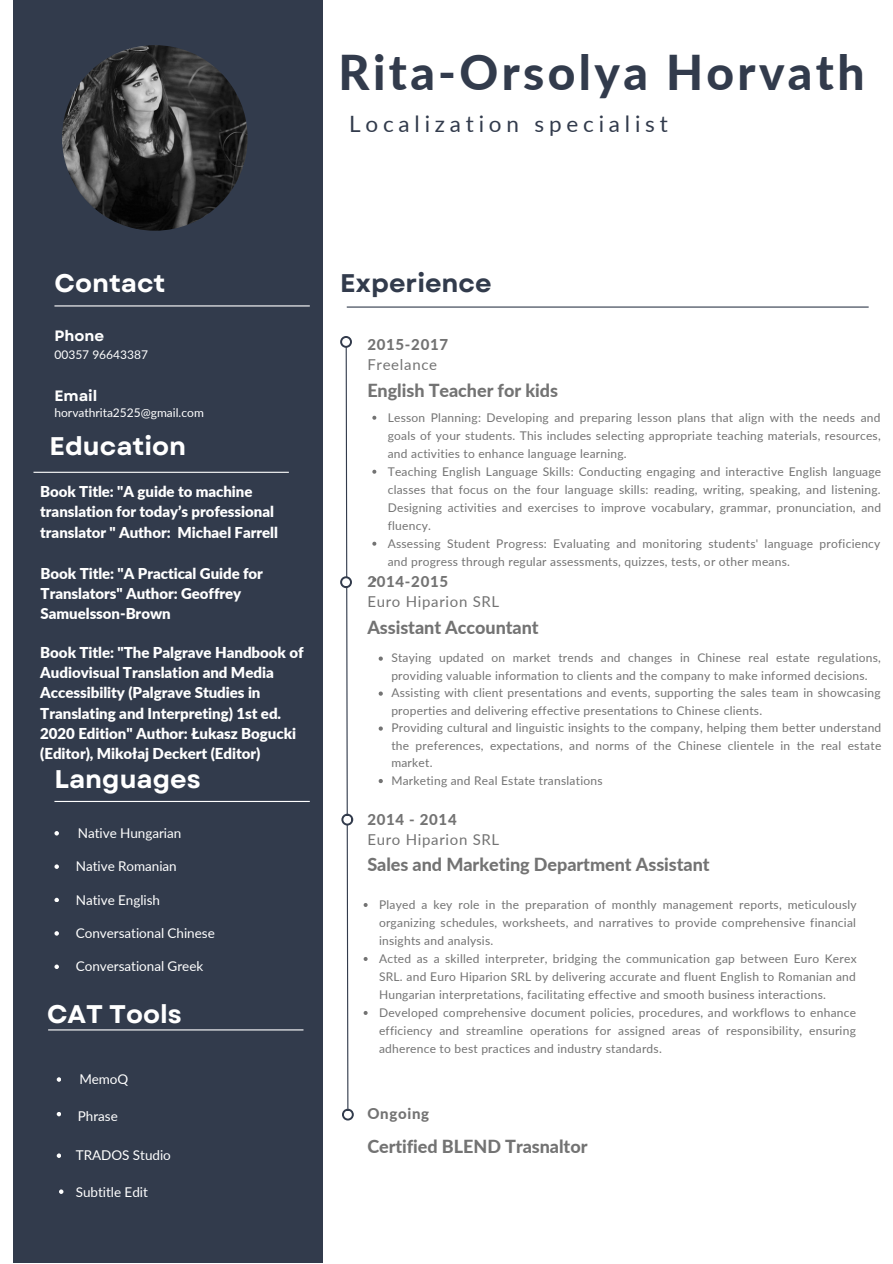
<style>
.page{position:relative;width:893px;height:1264px;background:#fff}
.page>*{position:absolute;margin:0;border:0;box-sizing:border-box;transform-origin:0 0}
.t1{font:800 48px "Lato";letter-spacing:.07em;color:#323b4c}
.t2{font:700 25.5px "Garet";color:#fff}
.t3{font:700 25.5px "Garet";color:#323b4c}
.t4{font:22.5px "Lato";letter-spacing:.215em;color:#323b4c}
.t5{font:800 18px "Lato";letter-spacing:-.005em;color:#737373}
.t6{font:900 15px/20.2px "Lato";letter-spacing:-.005em;color:#fff}
.t7{font:15px "Lato";letter-spacing:.045em;color:#737373}
.t8{font:800 15px "Lato";letter-spacing:.045em;color:#737373}
.t9{font:700 15px "Garet";color:#fff}
.t10{font:13.5px "Lato";letter-spacing:-.005em;color:#fff}
.t11{font:12px/18px "Lato";letter-spacing:.02em;color:#737373;text-align:justify}
.t12{font:12px "Lato";color:#fff}
</style>
<div class="page">
<div style="left:13px;top:0;width:310px;height:1262px;background:#323b4c"></div>
<hr style="left:54px;top:305px;width:256px;height:1px;background:#fff">
<hr style="left:33px;top:472px;width:256px;height:1px;background:#fff">
<hr style="left:347px;top:306px;width:521px;height:1px;background:#323b4c">
<svg style="left:345px;top:347px;width:4px;height:761px"></svg>
<svg style="left:340px;top:336px;width:12px;height:12px"></svg>
<div style="left:342px;top:338px;width:8px;height:7px;background:#fff;border-radius:50%"></div>
<svg style="left:340px;top:576px;width:12px;height:12px"></svg>
<div style="left:342px;top:578px;width:8px;height:8px;background:#fff;border-radius:50%"></div>
<svg style="left:341px;top:813px;width:12px;height:12px"></svg>
<div style="left:343px;top:815px;width:8px;height:8px;background:#fff;border-radius:50%"></div>
<img style="left:62px;top:45px;width:185px;height:186px;border-radius:50%">
<svg style="left:54px;top:831px;width:5px;height:4px"></svg>
<svg style="left:54px;top:864px;width:5px;height:4px"></svg>
<svg style="left:54px;top:897px;width:5px;height:5px"></svg>
<svg style="left:54px;top:931px;width:5px;height:4px"></svg>
<svg style="left:54px;top:964px;width:5px;height:4px"></svg>
<hr style="left:54px;top:801px;width:256px;height:1px;background:#fff">
<hr style="left:48px;top:1029px;width:255px;height:1px;background:#fff">
<svg style="left:372px;top:416px;width:4px;height:4px"></svg>
<svg style="left:372px;top:470px;width:4px;height:4px"></svg>
<svg style="left:372px;top:541px;width:4px;height:4px"></svg>
<svg style="left:372px;top:577px;width:4px;height:4px"></svg>
<svg style="left:378px;top:656px;width:5px;height:4px"></svg>
<svg style="left:378px;top:691px;width:5px;height:4px"></svg>
<svg style="left:378px;top:726px;width:5px;height:4px"></svg>
<svg style="left:378px;top:779px;width:5px;height:4px"></svg>
<svg style="left:363px;top:903px;width:4px;height:4px"></svg>
<svg style="left:57px;top:1077px;width:4px;height:4px"></svg>
<svg style="left:57px;top:1112px;width:4px;height:4px"></svg>
<svg style="left:57px;top:1153px;width:4px;height:4px"></svg>
<svg style="left:59px;top:1189px;width:4px;height:4px"></svg>
<svg style="left:342px;top:1108px;width:12px;height:12px"></svg>
<div style="left:344px;top:1110px;width:7px;height:8px;background:#fff;border-radius:50%"></div>
<p class="t1" style="left:338px;top:42px;width:527px">Rita-Orsolya Horvath</p>
<p class="t4" style="left:349px;top:110px;width:320px">Localization specialist</p>
<p class="t2" style="left:54px;top:265px;width:112px">Contact</p>
<p class="t9" style="left:54px;top:325px;width:51px">Phone</p>
<p class="t12" style="left:54px;top:347px;width:95px">00357 96643387</p>
<p class="t9" style="left:54px;top:385px;width:44px">Email</p>
<p class="t12" style="left:54px;top:405px;width:151px">horvathrita2525@gmail.com</p>
<p class="t2" style="left:50px;top:428px;width:138px">Education</p>
<p class="t6" style="left:40px;top:481px;width:239px">Book Title: "A guide to machine translation for today’s professional translator " Author: Michael Farrell</p>
<p class="t6" style="left:41px;top:562px;width:224px">Book Title: "A Practical Guide for<br>Translators" Author: Geoffrey<br>Samuelsson-Brown</p>
<p class="t6" style="left:40px;top:641px;width:265px">Book Title: "The Palgrave Handbook of Audiovisual Translation and Media Accessibility (Palgrave Studies in Translating and Interpreting) 1st ed.<br>2020 Edition" Author: Łukasz Bogucki (Editor), Mikołaj Deckert (Editor)</p>
<p class="t2" style="left:54px;top:760px;width:148px">Languages</p>
<p class="t10" style="left:78px;top:824px;width:105px">Native Hungarian</p>
<p class="t10" style="left:76px;top:857px;width:102px">Native Romanian</p>
<p class="t10" style="left:76px;top:891px;width:86px">Native English</p>
<p class="t10" style="left:76px;top:924px;width:140px">Conversational Chinese</p>
<p class="t10" style="left:76px;top:957px;width:129px">Conversational Greek</p>
<p class="t2" style="left:47px;top:995px;width:136px">CAT Tools</p>
<p class="t10" style="left:79px;top:1070px;width:51px">MemoQ</p>
<p class="t10" style="left:78px;top:1107px;width:42px">Phrase</p>
<p class="t10" style="left:76px;top:1146px;width:97px">TRADOS Studio</p>
<p class="t10" style="left:76px;top:1183px;width:73px">Subtitle Edit</p>
<p class="t3" style="left:340px;top:265px;width:153px">Experience</p>
<p class="t8" style="left:367px;top:335px;width:82px">2015-2017</p>
<p class="t7" style="left:367px;top:355px;width:71px">Freelance</p>
<p class="t5" style="left:367px;top:379px;width:192px">English Teacher for kids</p>
<p class="t11" style="left:388px;top:408px;width:494px">Lesson Planning: Developing and preparing lesson plans that align with the needs and goals of your students. This includes selecting appropriate teaching materials, resources, and activities to enhance language learning.</p>
<p class="t11" style="left:388px;top:462px;width:495px">Teaching English Language Skills: Conducting engaging and interactive English language classes that focus on the four language skills: reading, writing, speaking, and listening.<br>Designing activities and exercises to improve vocabulary, grammar, pronunciation, and fluency.</p>
<p class="t11" style="left:388px;top:534px;width:494px">Assessing Student Progress: Evaluating and monitoring students' language proficiency and progress through regular assessments, quizzes, tests, or other means.</p>
<p class="t8" style="left:367px;top:572px;width:82px">2014-2015</p>
<p class="t7" style="left:367px;top:592px;width:133px">Euro Hiparion SRL</p>
<p class="t5" style="left:367px;top:616px;width:173px">Assistant Accountant</p>
<p class="t11" style="left:391px;top:648px;width:491px;line-height:17.5px">Staying updated on market trends and changes in Chinese real estate regulations, providing valuable information to clients and the company to make informed decisions.</p>
<p class="t11" style="left:391px;top:683px;width:491px;line-height:17.5px">Assisting with client presentations and events, supporting the sales team in showcasing properties and delivering effective presentations to Chinese clients.</p>
<p class="t11" style="left:391px;top:718px;width:491px;line-height:17.5px">Providing cultural and linguistic insights to the company, helping them better understand the preferences, expectations, and norms of the Chinese clientele in the real estate market.</p>
<p class="t11" style="left:391px;top:771px;width:213px">Marketing and Real Estate translations</p>
<p class="t8" style="left:367px;top:809px;width:91px">2014 - 2014</p>
<p class="t7" style="left:367px;top:830px;width:133px">Euro Hiparion SRL</p>
<p class="t5" style="left:367px;top:853px;width:344px">Sales and Marketing Department Assistant</p>
<p class="t11" style="left:379px;top:895px;width:479px">Played a key role in the preparation of monthly management reports, meticulously organizing schedules, worksheets, and narratives to provide comprehensive financial insights and analysis.</p>
<p class="t11" style="left:379px;top:949px;width:479px">Acted as a skilled interpreter, bridging the communication gap between Euro Kerex SRL. and Euro Hiparion SRL by delivering accurate and fluent English to Romanian and Hungarian interpretations, facilitating effective and smooth business interactions.</p>
<p class="t11" style="left:379px;top:1003px;width:478px">Developed comprehensive document policies, procedures, and workflows to enhance efficiency and streamline operations for assigned areas of responsibility, ensuring adherence to best practices and industry standards.</p>
<p class="t8" style="left:367px;top:1104px;width:63px">Ongoing</p>
<p class="t5" style="left:367px;top:1135px;width:222px">Certified BLEND Trasnaltor</p>
</div>
